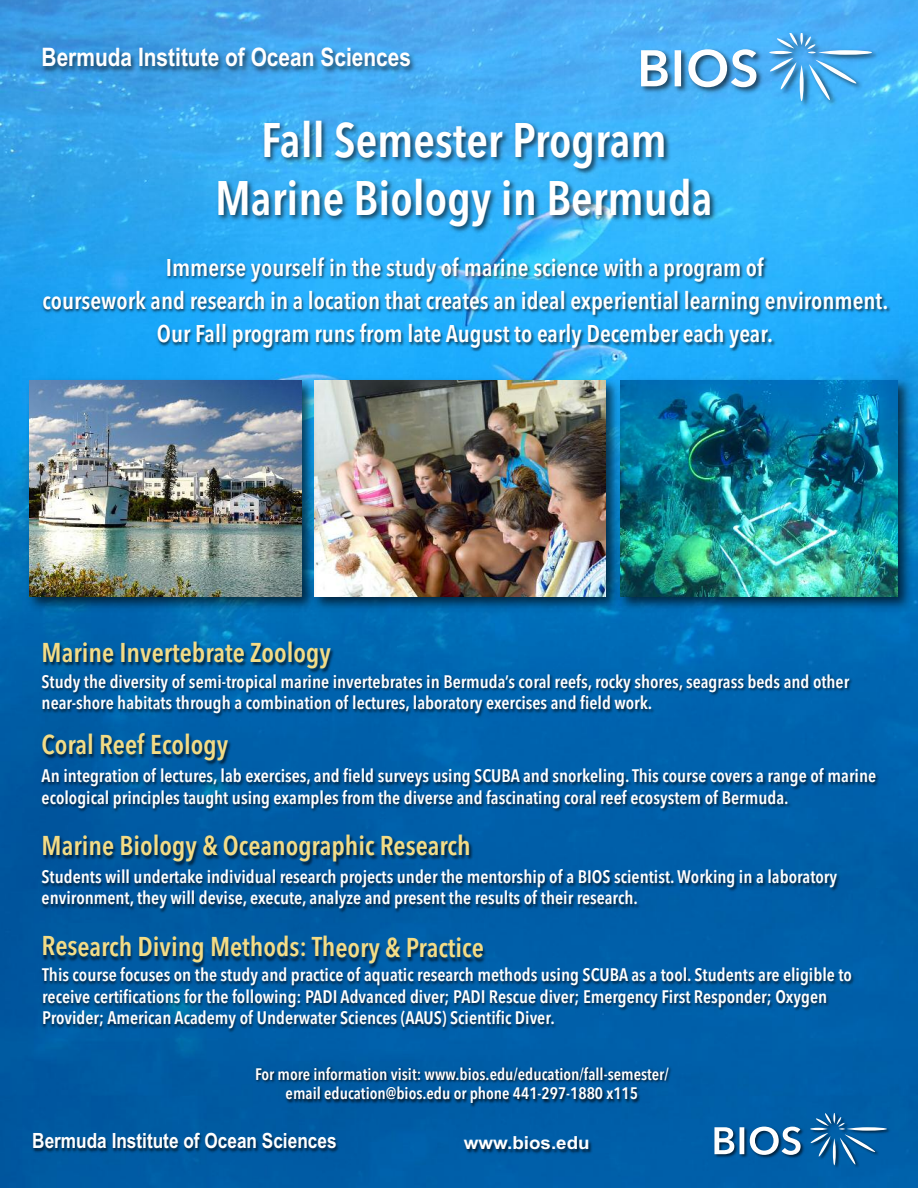
<style>
.page{position:relative;width:918px;height:1188px;background:#fff}
.page>*{position:absolute;margin:0;border:0;box-sizing:border-box;transform-origin:0 0}
.t1{font:600 condensed 48px/57.6px "Avenir Next LT Pro";color:#fff;text-align:center}
.t2{font:600 condensed 27px "Avenir Next LT Pro";color:#f3dc86}
.t3{font:700 25.5px "Arial Narrow";color:#fff}
.t4{font:600 condensed 24px/33px "Avenir Next LT Pro";color:#fff;text-align:center}
.t5{font:700 21px "Arial Narrow";color:#fff}
.t6{font:600 condensed 18px/21.6px "Avenir Next LT Pro";color:#fff}
.t7{font:700 18px "Arial Narrow";color:#fff;scale:1.27 1}
.t8{font:600 condensed 16.5px/19.8px "Avenir Next LT Pro";color:#fff;text-align:center}
</style>
<div class="page">
<img style="left:0;top:0;width:918px;height:1187px">
<img style="left:26px;top:1139px;width:362px;height:35px">
<img style="left:32px;top:38px;width:416px;height:73px">
<img style="left:560px;top:28px;width:355px;height:120px">
<svg style="left:641px;top:50px;width:27px;height:36px"></svg>
<svg style="left:675px;top:50px;width:6px;height:36px"></svg>
<svg style="left:688px;top:49px;width:68px;height:38px"></svg>
<svg style="left:769px;top:33px;width:88px;height:68px;background:#57b0eb"></svg>
<svg style="left:818px;top:50px;width:54px;height:5px"></svg>
<div style="left:696px;top:1083px;width:222px;height:105px;background:#005fa9"></div>
<svg style="left:714px;top:1139px;width:20px;height:15px"></svg>
<svg style="left:740px;top:1139px;width:4px;height:15px"></svg>
<svg style="left:750px;top:1139px;width:51px;height:16px"></svg>
<svg style="left:810px;top:1139px;width:66px;height:26px;background:#2470aa"></svg>
<img style="left:23px;top:111px;width:887px;height:138px">
<img style="left:454px;top:1139px;width:222px;height:32px">
<img style="left:36px;top:961px;width:866px;height:99px">
<img style="left:35px;top:931px;width:557px;height:60px">
<img style="left:35px;top:863px;width:866px;height:68px">
<img style="left:35px;top:843px;width:515px;height:32px">
<img style="left:35px;top:762px;width:872px;height:81px">
<img style="left:35px;top:667px;width:879px;height:72px">
<img style="left:16px;top:250px;width:901px;height:116px">
<img style="left:35px;top:724px;width:281px;height:52px">
<img style="left:35px;top:635px;width:373px;height:54px">
<img style="left:22px;top:1060px;width:883px;height:79px">
<img style="left:320px;top:373px;width:293px;height:242px">
<img style="left:320px;top:380px;width:286px;height:216px">
<img style="left:613px;top:373px;width:303px;height:242px">
<img style="left:620px;top:380px;width:278px;height:216px">
<img style="left:22px;top:373px;width:298px;height:242px">
<img style="left:29px;top:380px;width:272px;height:216px">
<h3 class="t3" style="left:42px;top:43px;width:371px">Bermuda Institute of Ocean Sciences</h3>
<h1 class="t1" style="left:215px;top:117px;width:499px">Fall Semester Program<br>Marine Biology in Bermuda</h1>
<h3 class="t4" style="left:42px;top:254px;width:847px">Immerse yourself in the study of marine science with a program of<br>coursework and research in a location that creates an ideal experiential learning environment.<br>Our Fall program runs from late August to early December each year.</h3>
<h2 class="t2" style="left:42px;top:643px;width:291px">Marine Invertebrate Zoology</h2>
<p class="t6" style="left:42px;top:673px;width:809px">Study the diversity of semi-tropical marine invertebrates in Bermuda’s coral reefs, rocky shores, seagrass beds and other near-shore habitats through a combination of lectures, laboratory exercises and field work.</p>
<h2 class="t2" style="left:42px;top:735px;width:188px">Coral Reef Ecology</h2>
<p class="t6" style="left:42px;top:767px;width:836px">An integration of lectures, lab exercises, and field surveys using SCUBA and snorkeling.This course covers a range of marine ecological principles taught using examples from the diverse and fascinating coral reef ecosystem of Bermuda.</p>
<h2 class="t2" style="left:42px;top:836px;width:430px">Marine Biology &amp; Oceanographic Research</h2>
<p class="t6" style="left:42px;top:868px;width:797px">Students will undertake individual research projects under the mentorship of a BIOS scientist.Working in a laboratory environment, they will devise, execute, analyze and present the results of their research.</p>
<h2 class="t2" style="left:42px;top:937px;width:444px">Research Diving Methods: Theory &amp; Practice</h2>
<p class="t6" style="left:42px;top:966px;width:811px">This course focuses on the study and practice of aquatic research methods using SCUBA as a tool. Students are eligible to receive certifications for the following: PADI Advanced diver; PADI Rescue diver; Emergency First Responder; Oxygen<br>Provider; American Academy of Underwater Sciences (AAUS) Scientific Diver.</p>
<p class="t8" style="left:255px;top:1066px;width:415px">For more information visit: www.bios.edu/education/fall-semester/ email education@bios.edu or phone 441-297-1880 x115</p>
<p class="t5" style="left:32px;top:1128px;width:306px">Bermuda Institute of Ocean Sciences</p>
<p class="t7" style="left:464px;top:1132px;width:100px">www.bios.edu</p>
</div>
